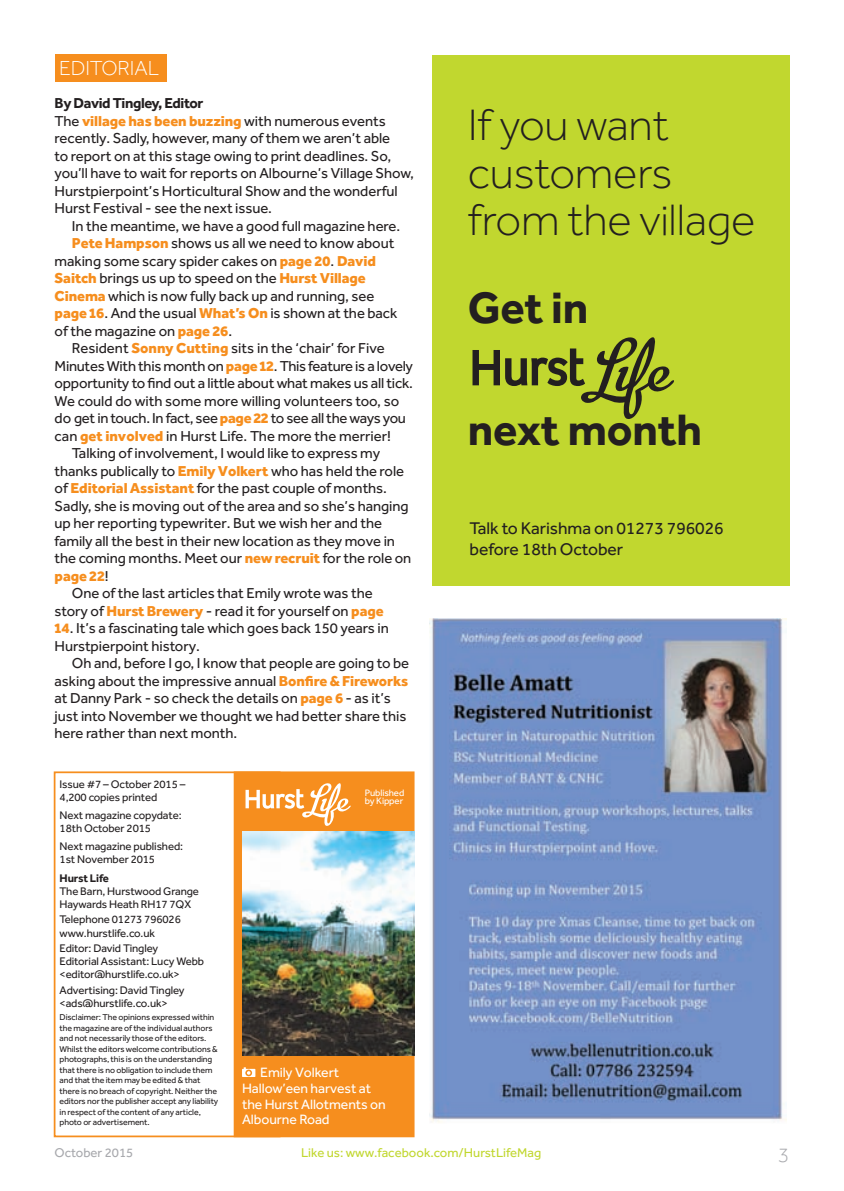
<style>
.page{position:relative;width:844px;height:1191px;background:#fff}
.page>*{position:absolute;margin:0;border:0;box-sizing:border-box;transform-origin:0 0}
.t1{font:300 45.5px/47.2px "Effra";letter-spacing:-.005em;color:#231f20}
.t2{font:700 45.5px "Effra";letter-spacing:-.005em;color:#231f20}
.t3{font:300 21px "Effra";letter-spacing:-.005em;color:#fff}
.t4{font:300 21px "Effra";color:#a8a9ad}
.t5{font:17.5px/21px "Effra";letter-spacing:-.005em;color:#231f20}
.t6{font:14.88px/17.5px "Effra";letter-spacing:-.005em;color:#231f20}
.t7{font:800 14.88px "Effra";letter-spacing:-.005em;color:#f68e1e}
.t8{font:14px/15.8px "Effra";letter-spacing:-.005em;color:#fff}
.t9{font:13.12px "Effra";color:#c1d72f}
.t10{font:13.12px "Effra";color:#a8a9ad}
.t11{font:11.38px/13.1px "Effra";letter-spacing:-.01em;color:#231f20}
.t12{font:700 11.38px "Effra";color:#231f20}
.t13{font:9.62px/8.8px "Effra";letter-spacing:-.01em;color:#fff}
.t14{font:8.75px/10.5px "Effra";letter-spacing:-.01em;color:#231f20}
.s1{font-weight:700}
.s2{font-weight:800;color:#f68e1e}
.s3{font-weight:400;color:#231f20}
</style>
<div class="page">
<img style="left:429px;top:618px;width:357px;height:505px">
<div style="left:55px;top:55px;width:111px;height:27px;background:#f68e1e"></div>
<div style="left:54px;top:771px;width:226px;height:366px;border:2px solid #f68e1e"></div>
<div style="left:234px;top:771px;width:180px;height:366px;background:#f68e1e"></div>
<img style="left:242px;top:832px;width:172px;height:223px">
<svg style="left:242px;top:1067px;width:13px;height:10px"></svg>
<svg style="left:245px;top:783px;width:106px;height:43px"></svg>
<div style="left:432px;top:55px;width:357px;height:530px;background:#c1d72f"></div>
<svg style="left:472px;top:337px;width:202px;height:82px"></svg>
<h2 class="t3" style="left:59px;top:57px;width:101px">EDITORIAL</h2>
<p class="t6" style="left:55px;top:94px;width:360px"><span class="s1">By David Tingley, Editor<br></span>The <span class="s2">village has been buzzing</span> with numerous events recently. Sadly, however, many of them we aren’t able<br>to report on at this stage owing to print deadlines. So, you’ll have to wait for reports on Albourne’s Village Show, Hurstpierpoint’s Horticultural Show and the wonderful Hurst Festival - see the next issue.</p>
<p class="t6" style="left:72px;top:217px;width:330px">In the meantime, we have a good full magazine here.</p>
<p class="t6" style="left:72px;top:234px;width:324px"><span class="s2">Pete Hampson</span> shows us all we need to know about</p>
<p class="t6" style="left:55px;top:252px;width:323px">making some scary spider cakes on <span class="s2">page 20</span>. <span class="s2">David</span></p>
<p class="t6" style="left:55px;top:269px;width:313px"><span class="s2">Saitch</span> brings us up to speed on the <span class="s2">Hurst Village</span></p>
<p class="t6" style="left:55px;top:287px;width:321px"><span class="s2">Cinema</span> which is now fully back up and running, see</p>
<p class="t6" style="left:55px;top:304px;width:344px"><span class="s2">page 16</span>. And the usual <span class="s2">What’s On</span> is shown at the back</p>
<p class="t6" style="left:55px;top:322px;width:179px">of the magazine on <span class="s2">page 26</span>.</p>
<p class="t6" style="left:72px;top:339px;width:314px">Resident <span class="s2">Sonny Cutting</span> sits in the ‘chair’ for Five</p>
<p class="t6" style="left:55px;top:357px;width:360px">Minutes With this month on <span class="s2">page 12</span>. This feature is a lovely</p>
<p class="t6" style="left:55px;top:374px;width:360px">opportunity to find out a little about what makes us all tick.</p>
<p class="t6" style="left:55px;top:392px;width:346px">We could do with some more willing volunteers too, so</p>
<p class="t6" style="left:55px;top:409px;width:353px">do get in touch. In fact, see <span class="s2">page 22</span> to see all the ways you</p>
<p class="t6" style="left:55px;top:427px;width:338px">can <span class="s2">get involved</span> in Hurst Life. The more the merrier!</p>
<p class="t6" style="left:72px;top:444px;width:310px">Talking of involvement, I would like to express my</p>
<p class="t6" style="left:55px;top:462px;width:351px">thanks publically to <span class="s2">Emily Volkert</span> who has held the role</p>
<p class="t6" style="left:55px;top:479px;width:334px">of <span class="s2">Editorial Assistant</span> for the past couple of months.</p>
<p class="t6" style="left:55px;top:497px;width:355px">Sadly, she is moving out of the area and so she’s hanging</p>
<p class="t6" style="left:55px;top:514px;width:329px">up her reporting typewriter. But we wish her and the</p>
<p class="t6" style="left:55px;top:532px;width:342px">family all the best in their new location as they move in</p>
<p class="t6" style="left:55px;top:549px;width:358px">the coming months. Meet our <span class="s2">new recruit</span> for the role on</p>
<p class="t7" style="left:55px;top:566px;width:56px">page 22<span class="s3">!</span></p>
<p class="t6" style="left:72px;top:584px;width:302px">One of the last articles that Emily wrote was the</p>
<p class="t6" style="left:55px;top:601px;width:330px">story of <span class="s2">Hurst Brewery</span> - read it for yourself on <span class="s2">page</span></p>
<p class="t6" style="left:55px;top:619px;width:335px"><span class="s2">14</span>. It’s a fascinating tale which goes back 150 years in<br>Hurstpierpoint history.</p>
<p class="t6" style="left:55px;top:654px;width:356px;text-indent:17px">Oh and, before I go, I know that people are going to be asking about the impressive annual <span class="s2">Bonfire &amp; Fireworks </span>at Danny Park - so check the details on <span class="s2">page 6</span> - as it’s just into November we thought we had better share this here rather than next month.</p>
<p class="t11" style="left:60px;top:777px;width:127px">Issue #7 – October 2015 –<br>4,200 copies printed</p>
<p class="t11" style="left:60px;top:808px;width:124px">Next magazine copydate:<br>18th October 2015</p>
<p class="t11" style="left:60px;top:840px;width:125px">Next magazine published:<br>1st November 2015</p>
<p class="t12" style="left:60px;top:871px;width:51px">Hurst Life</p>
<p class="t11" style="left:60px;top:884px;width:141px">The Barn, Hurstwood Grange<br>Haywards Heath RH17 7QX</p>
<p class="t11" style="left:60px;top:913px;width:123px">Telephone 01273 796026 www.hurstlife.co.uk</p>
<p class="t11" style="left:60px;top:941px;width:146px">Editor: David Tingley<br>Editorial Assistant: Lucy Webb &lt;editor@hurstlife.co.uk&gt;</p>
<p class="t11" style="left:60px;top:983px;width:126px">Advertising: David Tingley &lt;ads@hurstlife.co.uk&gt;</p>
<p class="t14" style="left:60px;top:1011px;width:160px">Disclaimer: The opinions expressed within the magazine are of the individual authors and not necessarily those of the editors.<br>Whilst the editors welcome contributions &amp; photographs, this is on the understanding that there is no obligation to include them and that the item may be edited &amp; that there is no breach of copyright. Neither the editors nor the publisher accept any liability in respect of the content of any article, photo or advertisement.</p>
<p class="t13" style="left:364px;top:787px;width:41px">Published by Kipper</p>
<p class="t8" style="left:242px;top:1064px;width:145px;text-indent:18px">Emily Volkert<br>Hallow’een harvest at the Hurst Allotments on<br>Albourne Road</p>
<h1 class="t1" style="left:467px;top:101px;width:289px">If you want customers from the village</h1>
<h1 class="t2" style="left:467px;top:280px;width:122px">Get in</h1>
<h1 class="t2" style="left:467px;top:402px;width:236px">next month</h1>
<p class="t5" style="left:469px;top:517px;width:255px">Talk to Karishma on 01273 796026 before 18th October</p>
<p class="t10" style="left:55px;top:1144px;width:80px">October 2015</p>
<p class="t9" style="left:301px;top:1144px;width:242px">Like us: www.facebook.com/HurstLifeMag</p>
<h2 class="t4" style="left:777px;top:1143px;width:13px">3</h2>
</div>
